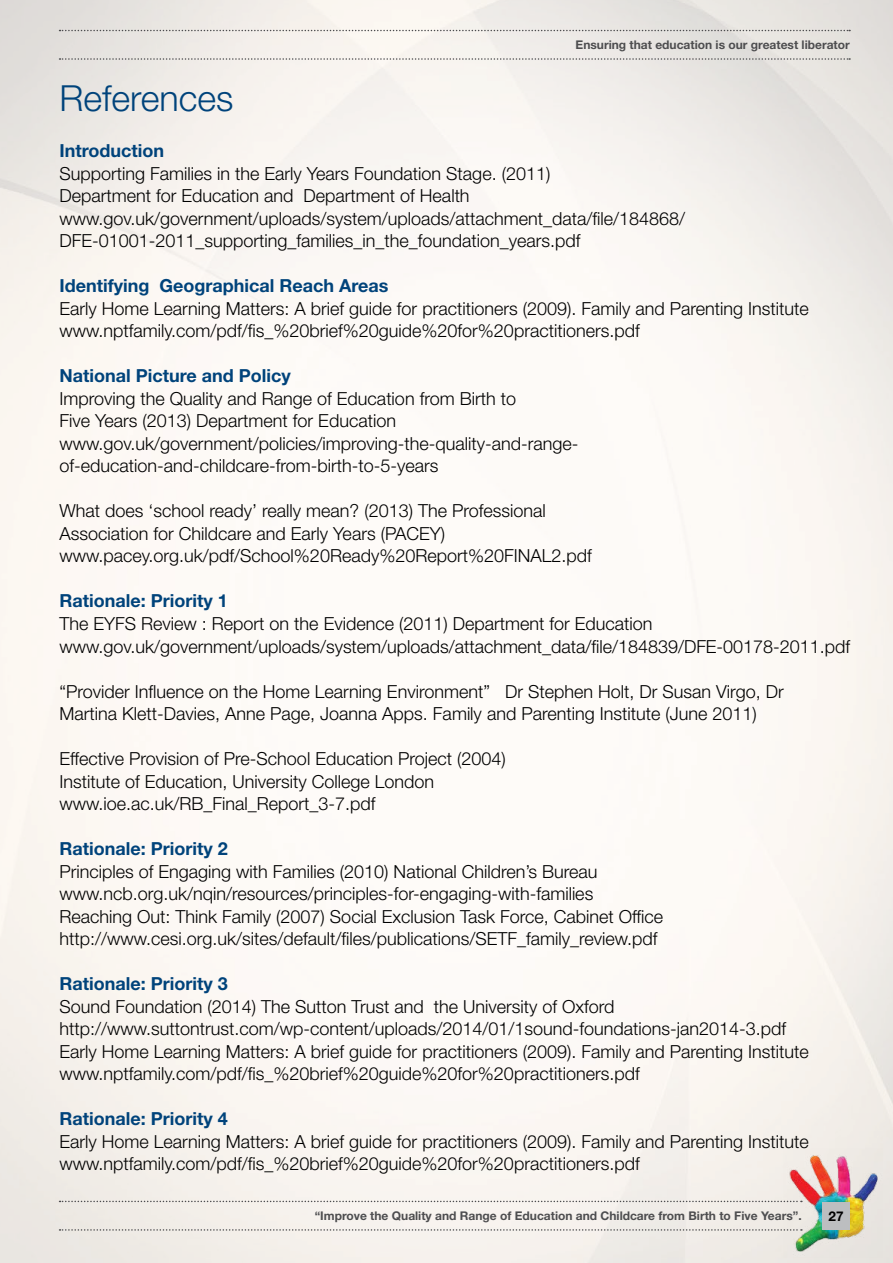
<style>
.page{position:relative;width:893px;height:1263px;background:#fff}
.page>*{position:absolute;margin:0;border:0;box-sizing:border-box;transform-origin:0 0}
.t1{font:300 36px "Helvetica Neue LT Std";color:#00437b}
.t2{font:300 18px/22.5px "Helvetica Neue LT Std";color:#000}
.t3{font:700 18px "Helvetica Neue LT Std";color:#00437b}
.t4{font:700 13.5px "Helvetica Neue LT Std";color:#000}
.t5{font:700 12px "Helvetica Neue LT Std";color:#4d4d4f}
</style>
<div class="page">
<img style="left:0;top:0;width:893px;height:1263px">
<img style="left:783px;top:1148px;width:99px;height:109px">
<svg style="left:60px;top:58px;width:790px;height:2px;background:#c2c0be"></svg>
<svg style="left:60px;top:30px;width:790px;height:1px"></svg>
<div style="left:822px;top:1202px;width:28px;height:27px;background:#bcbec0"></div>
<svg style="left:60px;top:1201px;width:742px;height:1px"></svg>
<svg style="left:60px;top:1229px;width:742px;height:2px"></svg>
<h1 class="t1" style="left:60px;top:76px;width:176px">References</h1>
<p class="t5" style="left:576px;top:37px;width:276px">Ensuring that education is our greatest liberator</p>
<p class="t3" style="left:60px;top:140px;width:106px">Introduction</p>
<p class="t2" style="left:60px;top:162px;width:627px">Supporting Families in the Early Years Foundation Stage. (2011)<br>Department for Education and Department of Health www.gov.uk/government/uploads/system/uploads/attachment_data/file/184868/ DFE-01001-2011_supporting_families_in_the_foundation_years.pdf</p>
<p class="t3" style="left:60px;top:275px;width:330px">Identifying Geographical Reach Areas</p>
<p class="t2" style="left:60px;top:297px;width:751px">Early Home Learning Matters: A brief guide for practitioners (2009). Family and Parenting Institute www.nptfamily.com/pdf/fis_%20brief%20guide%20for%20practitioners.pdf</p>
<p class="t3" style="left:60px;top:365px;width:233px">National Picture and Policy</p>
<p class="t2" style="left:60px;top:387px;width:521px">Improving the Quality and Range of Education from Birth to<br>Five Years (2013) Department for Education www.gov.uk/government/policies/improving-the-quality-and-range&shy;of-education-and-childcare-from-birth-to-5-years</p>
<p class="t2" style="left:60px;top:499px;width:534px">What does ‘school ready’ really mean? (2013) The Professional<br>Association for Childcare and Early Years (PACEY) www.pacey.org.uk/pdf/School%20Ready%20Report%20FINAL2.pdf</p>
<p class="t3" style="left:60px;top:590px;width:170px">Rationale: Priority 1</p>
<p class="t2" style="left:60px;top:612px;width:792px">The EYFS Review : Report on the Evidence (2011) Department for Education www.gov.uk/government/uploads/system/uploads/attachment_data/file/184839/DFE-00178-2011.pdf</p>
<p class="t2" style="left:60px;top:679px;width:726px">“Provider Influence on the Home Learning Environment” Dr Stephen Holt, Dr Susan Virgo, Dr<br>Martina Klett-Davies, Anne Page, Joanna Apps. Family and Parenting Institute (June 2011)</p>
<p class="t2" style="left:60px;top:747px;width:448px">Effective Provision of Pre-School Education Project (2004)<br>Institute of Education, University College London www.ioe.ac.uk/RB_Final_Report_3-7.pdf</p>
<p class="t3" style="left:60px;top:837px;width:170px">Rationale: Priority 2</p>
<p class="t2" style="left:60px;top:859px;width:605px">Principles of Engaging with Families (2010) National Children’s Bureau www.ncb.org.uk/nqin/resources/principles-for-engaging-with-families Reaching Out: Think Family (2007) Social Exclusion Task Force, Cabinet Office http://www.cesi.org.uk/sites/default/files/publications/SETF_family_review.pdf</p>
<p class="t3" style="left:60px;top:972px;width:170px">Rationale: Priority 3</p>
<p class="t2" style="left:60px;top:994px;width:751px">Sound Foundation (2014) The Sutton Trust and the University of Oxford http://www.suttontrust.com/wp-content/uploads/2014/01/1sound-foundations-jan2014-3.pdf Early Home Learning Matters: A brief guide for practitioners (2009). Family and Parenting Institute www.nptfamily.com/pdf/fis_%20brief%20guide%20for%20practitioners.pdf</p>
<p class="t3" style="left:60px;top:1107px;width:170px">Rationale: Priority 4</p>
<p class="t2" style="left:60px;top:1129px;width:751px">Early Home Learning Matters: A brief guide for practitioners (2009). Family and Parenting Institute www.nptfamily.com/pdf/fis_%20brief%20guide%20for%20practitioners.pdf</p>
<p class="t5" style="left:315px;top:1208px;width:488px">“Improve the Quality and Range of Education and Childcare from Birth to Five Years”.</p>
<p class="t4" style="left:828px;top:1207px;width:17px">27</p>
</div>
